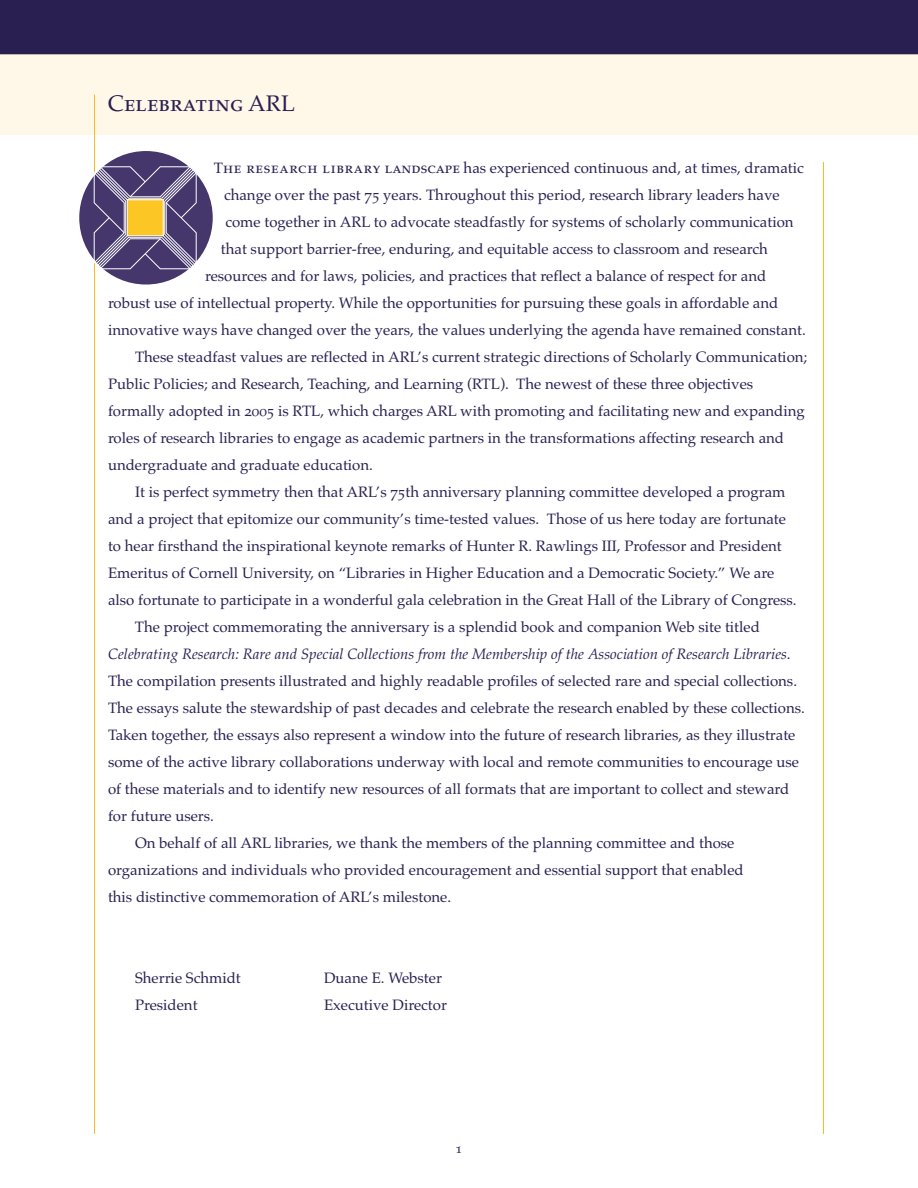
<style>
.page{position:relative;width:918px;height:1188px;background:#fff}
.page>*{position:absolute;margin:0;border:0;box-sizing:border-box;transform-origin:0 0}
.t1{font:22.5px "Palatino SC";letter-spacing:.01em;color:#2a1f51}
.t2{font:15px "Palatino";color:#2a1f51}
.t3{font:italic 15px "Palatino";color:#2a1f51}
.t4{font:13.5px "Palatino SC";color:#2a1f51}
.s1{font-family:"Palatino SC"}
.s2{font-style:normal}
</style>
<div class="page">
<div style="left:0;top:54px;width:918px;height:81px;background:#fff8e8"></div>
<hr style="left:94px;top:94px;width:1px;height:1040px;background:#ffba1d">
<hr style="left:823px;top:162px;width:1px;height:972px;background:#ffba1d">
<div style="left:0;top:0;width:918px;height:54px;background:#2a1f51"></div>
<div style="left:79px;top:150px;width:134px;height:135px;background:#45366b;border-radius:50%"></div>
<svg style="left:93px;top:166px;width:104px;height:104px"></svg>
<h1 class="t1" style="left:108px;top:95px;width:188px">Celebrating ARL</h1>
<p class="t2" style="left:214px;top:159px;width:591px"><span class="s1">The research library landscape</span> has experienced continuous and, at times, dramatic</p>
<p class="t2" style="left:224px;top:186px;width:557px">change over the past <span class="s1">75</span> years. Throughout this period, research library leaders have</p>
<p class="t2" style="left:225px;top:213px;width:570px">come together in ARL to advocate steadfastly for systems of scholarly communication</p>
<p class="t2" style="left:221px;top:240px;width:549px">that support barrier-free, enduring, and equitable access to classroom and research</p>
<p class="t2" style="left:205px;top:267px;width:563px">resources and for laws, policies, and practices that reflect a balance of respect for and</p>
<p class="t2" style="left:108px;top:294px;width:672px">robust use of intellectual property. While the opportunities for pursuing these goals in affordable and</p>
<p class="t2" style="left:108px;top:321px;width:699px">innovative ways have changed over the years, the values underlying the agenda have remained constant.</p>
<p class="t2" style="left:135px;top:348px;width:674px">These steadfast values are reflected in ARL’s current strategic directions of Scholarly Communication;</p>
<p class="t2" style="left:108px;top:375px;width:647px">Public Policies; and Research, Teaching, and Learning (RTL). The newest of these three objectives</p>
<p class="t2" style="left:108px;top:402px;width:698px">formally adopted in <span class="s1">2005</span> is RTL, which charges ARL with promoting and facilitating new and expanding</p>
<p class="t2" style="left:108px;top:429px;width:678px">roles of research libraries to engage as academic partners in the transformations affecting research and</p>
<p class="t2" style="left:108px;top:456px;width:266px">undergraduate and graduate education.</p>
<p class="t2" style="left:135px;top:483px;width:652px">It is perfect symmetry then that ARL’s <span class="s1">75</span>th anniversary planning committee developed a program</p>
<p class="t2" style="left:108px;top:510px;width:680px">and a project that epitomize our community’s time-tested values. Those of us here today are fortunate</p>
<p class="t2" style="left:108px;top:537px;width:675px">to hear firsthand the inspirational keynote remarks of Hunter R. Rawlings III, Professor and President</p>
<p class="t2" style="left:108px;top:564px;width:668px">Emeritus of Cornell University, on “Libraries in Higher Education and a Democratic Society.” We are</p>
<p class="t2" style="left:108px;top:591px;width:690px">also fortunate to participate in a wonderful gala celebration in the Great Hall of the Library of Congress.</p>
<p class="t2" style="left:135px;top:618px;width:626px">The project commemorating the anniversary is a splendid book and companion Web site titled</p>
<p class="t3" style="left:108px;top:645px;width:684px">Celebrating Research: Rare and Special Collections from the Membership of the Association of Research Libraries<span class="s2">.</span></p>
<p class="t2" style="left:108px;top:672px;width:691px">The compilation presents illustrated and highly readable profiles of selected rare and special collections.</p>
<p class="t2" style="left:108px;top:699px;width:698px">The essays salute the stewardship of past decades and celebrate the research enabled by these collections.</p>
<p class="t2" style="left:108px;top:726px;width:689px">Taken together, the essays also represent a window into the future of research libraries, as they illustrate</p>
<p class="t2" style="left:108px;top:753px;width:693px">some of the active library collaborations underway with local and remote communities to encourage use</p>
<p class="t2" style="left:108px;top:780px;width:683px">of these materials and to identify new resources of all formats that are important to collect and steward</p>
<p class="t2" style="left:108px;top:807px;width:108px">for future users.</p>
<p class="t2" style="left:135px;top:834px;width:601px">On behalf of all ARL libraries, we thank the members of the planning committee and those</p>
<p class="t2" style="left:108px;top:861px;width:637px">organizations and individuals who provided encouragement and essential support that enabled</p>
<p class="t2" style="left:108px;top:888px;width:345px">this distinctive commemoration of ARL’s milestone.</p>
<p class="t2" style="left:135px;top:969px;width:107px">Sherrie Schmidt</p>
<p class="t2" style="left:324px;top:969px;width:119px">Duane E. Webster</p>
<p class="t2" style="left:135px;top:996px;width:64px">President</p>
<p class="t2" style="left:324px;top:996px;width:124px">Executive Director</p>
<p class="t4" style="left:456px;top:1143px;width:8px">1</p>
</div>
